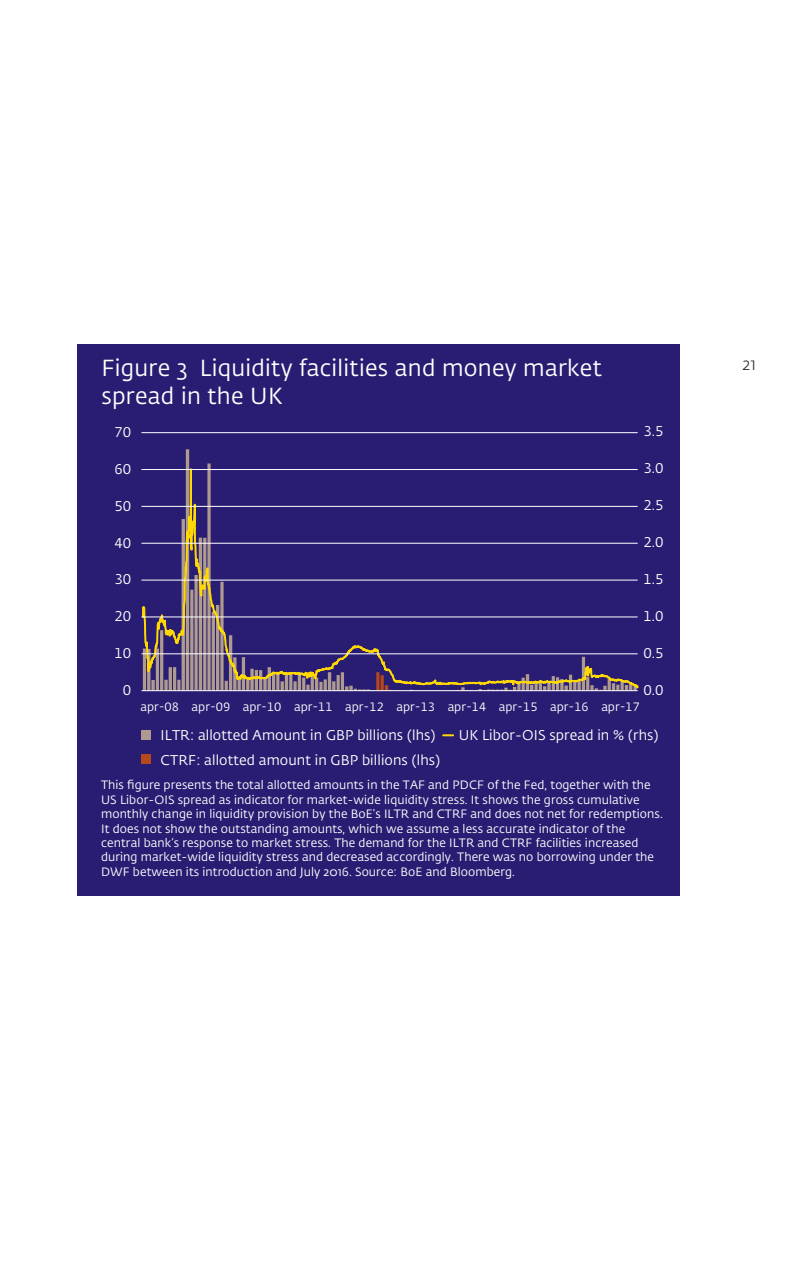
<style>
.page{position:relative;width:794px;height:1270px;background:#fff}
.page>*{position:absolute;margin:0;border:0;box-sizing:border-box;transform-origin:0 0}
.t1{font:23px "DNB Fedra";letter-spacing:.015em;color:#fff}
.t2{font:300 17px "DNB Fedra";color:#231f20}
.t3{font:14px "DNB Fedra";letter-spacing:.005em;color:#fff}
.t4{font:12px/14.4px "DNB Fedra";letter-spacing:.005em;color:#fff}
</style>
<div class="page">
<div style="left:77px;top:344px;width:602px;height:551px;background:#281d72"></div>
<svg style="left:141px;top:432px;width:498px;height:332px"></svg>
<hr style="left:141px;top:432px;width:496px;height:1px;background:#fff">
<hr style="left:141px;top:469px;width:496px;height:1px;background:#fff">
<hr style="left:141px;top:506px;width:496px;height:1px;background:#fff">
<hr style="left:141px;top:543px;width:496px;height:1px;background:#fff">
<hr style="left:141px;top:580px;width:496px;height:1px;background:#fff">
<hr style="left:141px;top:617px;width:496px;height:1px;background:#fff">
<hr style="left:141px;top:653px;width:496px;height:1px;background:#fff">
<hr style="left:141px;top:690px;width:496px;height:1px;background:#fff">
<h1 class="t1" style="left:101px;top:354px;width:502px">Figure 3 Liquidity facilities and money market</h1>
<h2 class="t2" style="left:742px;top:354px;width:15px">21</h2>
<h1 class="t1" style="left:101px;top:382px;width:182px">spread in the UK</h1>
<p class="t3" style="left:114px;top:424px;width:18px">70</p>
<p class="t3" style="left:643px;top:422px;width:22px">3.5</p>
<p class="t3" style="left:114px;top:461px;width:18px">60</p>
<p class="t3" style="left:643px;top:459px;width:22px">3.0</p>
<p class="t3" style="left:114px;top:497px;width:18px">50</p>
<p class="t3" style="left:643px;top:496px;width:22px">2.5</p>
<p class="t3" style="left:114px;top:534px;width:18px">40</p>
<p class="t3" style="left:643px;top:534px;width:22px">2.0</p>
<p class="t3" style="left:114px;top:571px;width:18px">30</p>
<p class="t3" style="left:643px;top:571px;width:22px">1.5</p>
<p class="t3" style="left:114px;top:608px;width:18px">20</p>
<p class="t3" style="left:643px;top:608px;width:22px">1.0</p>
<p class="t3" style="left:114px;top:645px;width:18px">10</p>
<p class="t3" style="left:643px;top:645px;width:22px">0.5</p>
<p class="t3" style="left:123px;top:681px;width:10px">0</p>
<p class="t3" style="left:643px;top:682px;width:22px">0.0</p>
<p class="t4" style="left:140px;top:700px;width:501px">apr-08 apr-09 apr-10 apr-11 apr-12 apr-13 apr-14 apr-15 apr-16 apr-17</p>
<p class="t3" style="left:161px;top:727px;width:276px">ILTR: allotted Amount in GBP billions (lhs)</p>
<p class="t3" style="left:459px;top:727px;width:201px">UK Libor-OIS spread in % (rhs)</p>
<p class="t3" style="left:161px;top:752px;width:281px">CTRF: allotted amount in GBP billions (lhs)</p>
<p class="t4" style="left:101px;top:778px;width:563px">This figure presents the total allotted amounts in the TAF and PDCF of the Fed, together with the US Libor-OIS spread as indicator for market-wide liquidity stress. It shows the gross cumulative monthly change in liquidity provision by the BoE’s ILTR and CTRF and does not net for redemptions.<br>It does not show the outstanding amounts, which we assume a less accurate indicator of the central bank’s response to market stress. The demand for the ILTR and CTRF facilities increased during market-wide liquidity stress and decreased accordingly. There was no borrowing under the DWF between its introduction and July 2016. Source: BoE and Bloomberg.</p>
</div>
